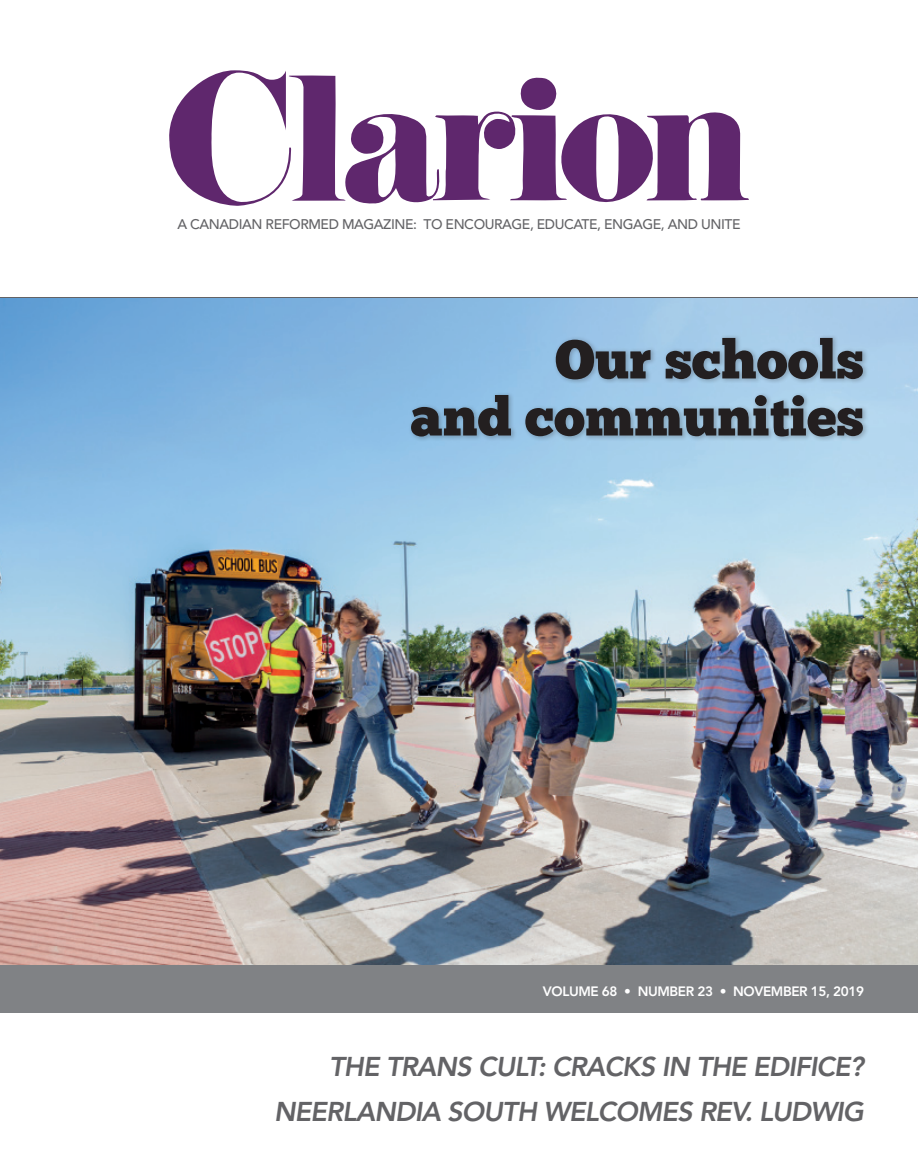
<style>
.page{position:relative;width:918px;height:1175px;background:#fff}
.page>*{position:absolute;margin:0;border:0;box-sizing:border-box;transform-origin:0 0}
.t1{font:54px/57px "Chunk Five";color:#231f20;text-align:right}
.t2{font:italic 800 27px/45px "Avenir";letter-spacing:-.03em;color:#636366;text-align:right}
.t3{font:500 13.8px "Avenir";letter-spacing:-.03em;color:#636366}
.t4{font:800 13.5px "Avenir";letter-spacing:-.03em;color:#fff}
</style>
<div class="page">
<img style="left:0;top:297px;width:918px;height:668px">
<svg style="left:169px;top:70px;width:580px;height:136px"></svg>
<div style="left:0;top:965px;width:918px;height:47px;background:#808285"></div>
<div style="left:407px;top:334px;width:462px;height:108px;background:#231f20;opacity:.24"></div>
<p class="t3" style="left:177px;top:216px;width:565px">A CANADIAN REFORMED MAGAZINE: TO ENCOURAGE, EDUCATE, ENGAGE, AND UNITE</p>
<h1 class="t1" style="left:410px;top:331px;width:455px">Our schools<br>and communities</h1>
<p class="t4" style="left:543px;top:983px;width:323px">VOLUME 68 • NUMBER 23 • NOVEMBER 15, 2019</p>
<p class="t2" style="left:274px;top:1043px;width:591px">THE TRANS CULT: CRACKS IN THE EDIFICE?<br>NEERLANDIA SOUTH WELCOMES REV. LUDWIG</p>
</div>
